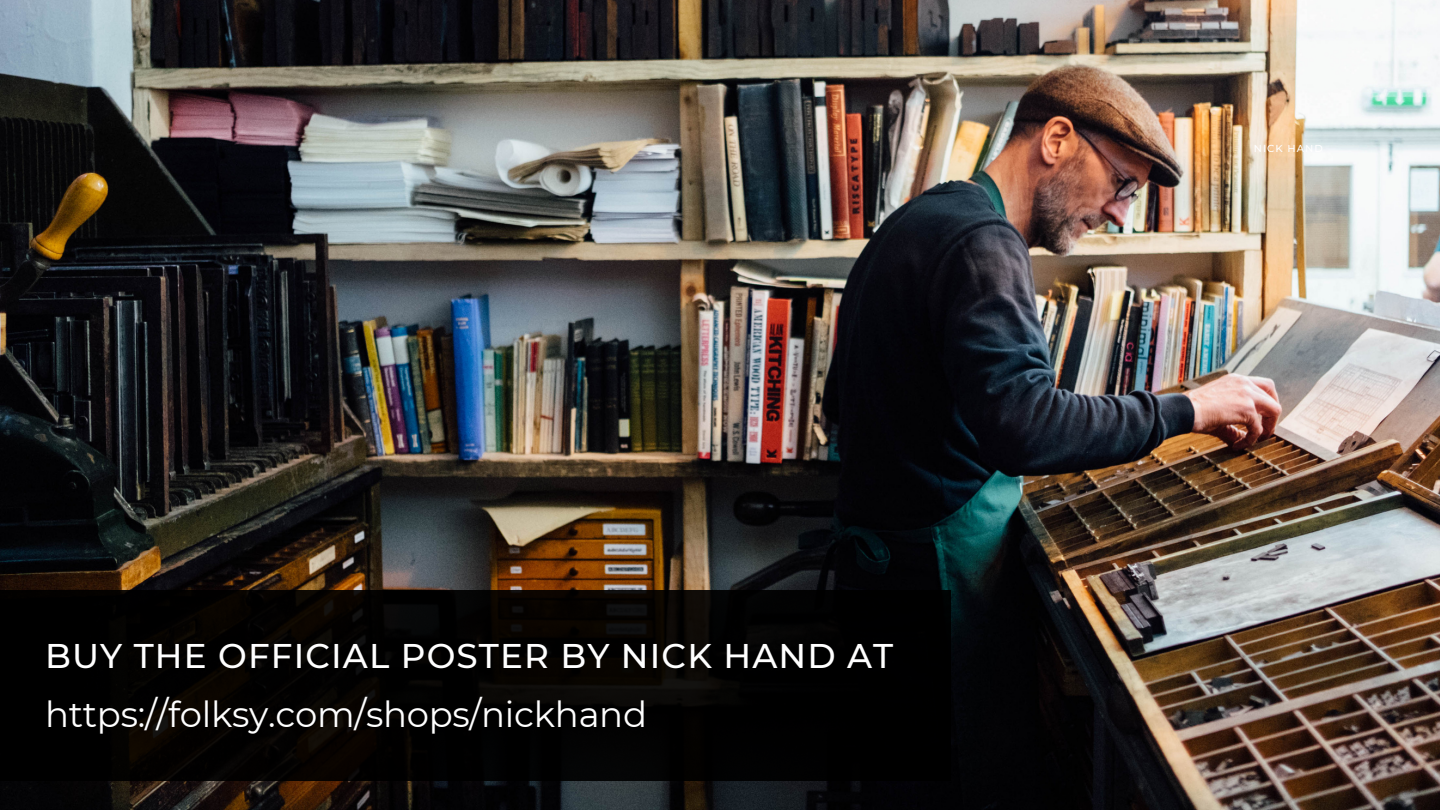
<style>
.page{position:relative;width:1440px;height:810px;background:#fff}
.page>*{position:absolute;margin:0;border:0;box-sizing:border-box;transform-origin:0 0}
.t1{font:35.5px "Montserrat";letter-spacing:-.01em;color:#fff}
.t2{font:500 34.2px "Montserrat";letter-spacing:.035em;color:#fff}
.t3{font:500 10.1px "Montserrat";letter-spacing:.1em;color:#fff}
</style>
<div class="page">
<img style="left:0;top:0;width:1440px;height:810px">
<div style="left:0;top:590px;width:951px;height:191px;background:#000"></div>
<p class="t2" style="left:45px;top:635px;width:850px">BUY THE OFFICIAL POSTER BY NICK HAND AT</p>
<p class="t1" style="left:45px;top:693px;width:604px">https://folksy.com/shops/nickhand</p>
<p class="t3" style="left:1254px;top:143px;width:70px">NICK HAND</p>
</div>
